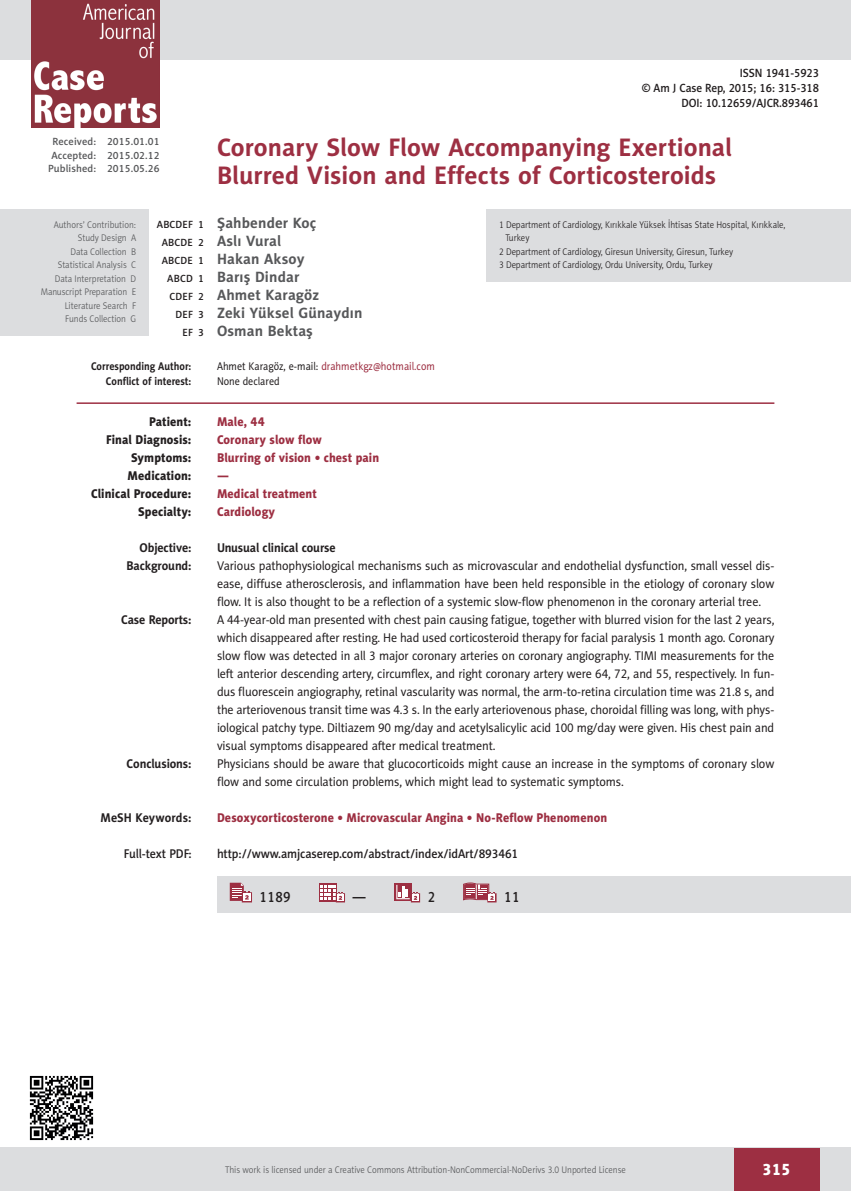
<style>
.page{position:relative;width:851px;height:1191px;background:#fff}
.page>*{position:absolute;margin:0;border:0;box-sizing:border-box;transform-origin:0 0}
.AJCR_Tytul{font:700 25.5px/28.5px "Naomi Sans EFN";color:#9d2f42}
.t1{font:16.5px "Naomi Sans EFN Heavy";color:#fff}
.AJCR_Autorzy{font:700 15px "Naomi Sans EFN";letter-spacing:.01em;color:#57585a}
.AJCR_dane{font:15px "Naomi Sans EFN Medium";letter-spacing:.03em;color:#231f20;scale:.9 1}
.AJCR_Summary_body{font:12.75px/18px "Naomi Sans EFN";letter-spacing:-.01em;color:#231f20;text-align:justify;scale:.95 1}
.AJCR_keywords{font:12.75px "Naomi Sans EFN Heavy";letter-spacing:.005em;color:#9d2f42;scale:.95 1}
.AJCR_keywords-2{font:12.75px "Naomi Sans EFN Heavy";letter-spacing:.005em;color:#231f20;scale:.95 1}
.AJCR_Summary_body-2{font:700 12.75px "Naomi Sans EFN";letter-spacing:-.01em;color:#231f20;scale:.95 1}
.AJCR_full_text_pdf{font:12.75px "Naomi Sans EFN Medium";letter-spacing:-.01em;color:#231f20;scale:.95 1}
.AJCR_keywords-3{font:700 12.75px "Naomi Sans EFN";letter-spacing:.005em;color:#231f20;scale:.95 1}
.AJCR_full_text_pdf-2{font:12px "Naomi Sans EFN Medium";letter-spacing:-.01em;color:#231f20;scale:.95 1}
.AJCR_Adres{font:11.25px "Naomi Sans EFN";color:#9d2f42;scale:.9 1}
.AJCR_Adres-2{font:700 11.25px "Naomi Sans EFN";color:#231f20;scale:.9 1}
.AJCR_Adres-3{font:11.25px "Naomi Sans EFN";color:#231f20;scale:.9 1}
.t2{font:10.5px "Naomi Sans EFN Medium";letter-spacing:.01em;color:#57585a}
.t3{font:9.75px "Naomi Sans EFN Light";color:#57585a;scale:.9 1}
.AJCR_Afiliacja{font:9.75px/13.5px "Naomi Sans EFN Light";color:#231f20;scale:.9 1}
.s1{font-family:"Naomi Sans EFN Medium";font-weight:400;font-size:10.5px;color:#231f20}
.s2{color:#231f20}
</style>
<div class="page">
<div style="left:217px;top:876px;width:633px;height:36px;background:#dcdddf"></div>
<svg style="left:230px;top:882px;width:22px;height:20px"></svg>
<div style="left:319px;top:883px;width:17px;height:18px;background:#9d2f42"></div>
<svg style="left:320px;top:884px;width:25px;height:18px"></svg>
<div style="left:394px;top:883px;width:18px;height:18px;background:#9d2f42"></div>
<svg style="left:396px;top:885px;width:24px;height:17px"></svg>
<svg style="left:463px;top:882px;width:33px;height:20px"></svg>
<hr style="left:77px;top:402px;width:697px;height:2px;background:#9d2f42">
<div style="left:0;top:210px;width:149px;height:126px;background:#dcdddf"></div>
<div style="left:486px;top:210px;width:364px;height:72px;background:#dcdddf"></div>
<img style="left:29px;top:1075px;width:65px;height:66px">
<div style="left:0;top:1148px;width:850px;height:43px;background:#dcdddf"></div>
<div style="left:733px;top:1147px;width:86px;height:43px;background:#9d2f42"></div>
<div style="left:0;top:0;width:850px;height:60px;background:#dcdddf"></div>
<img style="left:32px;top:0;width:127px;height:127px">
<p class="AJCR_full_text_pdf-2" style="left:739px;top:66px;width:85px">ISSN 1941-5923</p>
<p class="AJCR_full_text_pdf-2" style="left:641px;top:81px;width:188px">© Am J Case Rep, 2015; 16: 315-318</p>
<p class="AJCR_full_text_pdf-2" style="left:681px;top:96px;width:146px">DOI: 10.12659/AJCR.893461</p>
<p class="AJCR_Tytul" style="left:217px;top:133px;width:516px">Coronary Slow Flow Accompanying Exertional<br>Blurred Vision and Effects of Corticosteroids</p>
<p class="AJCR_Autorzy" style="left:157px;top:214px;width:161px"><span class="s1">ABCDEF 1</span> Şahbender Koç</p>
<p class="AJCR_Autorzy" style="left:162px;top:232px;width:121px"><span class="s1">ABCDE 2</span> Aslı Vural</p>
<p class="AJCR_Autorzy" style="left:162px;top:250px;width:144px"><span class="s1">ABCDE 1</span> Hakan Aksoy</p>
<p class="AJCR_Autorzy" style="left:167px;top:268px;width:133px"><span class="s1">ABCD 1</span> Barış Dindar</p>
<p class="AJCR_Autorzy" style="left:170px;top:286px;width:151px"><span class="s1">CDEF 2</span> Ahmet Karagöz</p>
<p class="AJCR_Autorzy" style="left:176px;top:304px;width:188px"><span class="s1">DEF 3</span> Zeki Yüksel Günaydın</p>
<p class="AJCR_Autorzy" style="left:182px;top:322px;width:132px"><span class="s1">EF 3</span> Osman Bektaş</p>
<p class="AJCR_Adres-2" style="left:91px;top:359px;width:113px">Corresponding Author:</p>
<p class="AJCR_Adres" style="left:217px;top:359px;width:243px"><span class="s2">Ahmet Karagöz, e-mail:</span> drahmetkgz@hotmail.com</p>
<p class="AJCR_Adres-2" style="left:106px;top:375px;width:97px">Conflict of interest:</p>
<p class="AJCR_Adres-3" style="left:217px;top:375px;width:71px">None declared</p>
<p class="AJCR_keywords-2" style="left:149px;top:414px;width:46px">Patient:</p>
<p class="AJCR_keywords" style="left:217px;top:414px;width:52px">Male, 44</p>
<p class="AJCR_keywords-2" style="left:106px;top:432px;width:91px">Final Diagnosis:</p>
<p class="AJCR_keywords" style="left:217px;top:432px;width:112px">Coronary slow flow</p>
<p class="AJCR_keywords-2" style="left:131px;top:450px;width:65px">Symptoms:</p>
<p class="AJCR_keywords" style="left:217px;top:450px;width:172px">Blurring of vision • chest pain</p>
<p class="AJCR_keywords-2" style="left:128px;top:468px;width:69px">Medication:</p>
<p class="AJCR_keywords" style="left:217px;top:468px;width:14px">—</p>
<p class="AJCR_keywords-2" style="left:91px;top:486px;width:107px">Clinical Procedure:</p>
<p class="AJCR_keywords" style="left:217px;top:486px;width:107px">Medical treatment</p>
<p class="AJCR_keywords-2" style="left:138px;top:504px;width:58px">Specialty:</p>
<p class="AJCR_keywords" style="left:217px;top:504px;width:63px">Cardiology</p>
<p class="AJCR_Summary_body-2" style="left:139px;top:540px;width:56px">Objective:</p>
<p class="AJCR_Summary_body-2" style="left:217px;top:540px;width:126px">Unusual clinical course</p>
<p class="AJCR_Summary_body-2" style="left:126px;top:558px;width:70px">Background:</p>
<p class="AJCR_Summary_body" style="left:217px;top:557px;width:588px">Various pathophysiological mechanisms such as microvascular and endothelial dysfunction, small vessel dis&shy;ease, diffuse atherosclerosis, and inflammation have been held responsible in the etiology of coronary slow flow. It is also thought to be a reflection of a systemic slow-flow phenomenon in the coronary arterial tree.</p>
<p class="AJCR_Summary_body-2" style="left:121px;top:612px;width:76px">Case Reports:</p>
<p class="AJCR_Summary_body" style="left:217px;top:611px;width:588px">A 44-year-old man presented with chest pain causing fatigue, together with blurred vision for the last 2 years, which disappeared after resting. He had used corticosteroid therapy for facial paralysis 1 month ago. Coronary slow flow was detected in all 3 major coronary arteries on coronary angiography. TIMI measurements for the left anterior descending artery, circumflex, and right coronary artery were 64, 72, and 55, respectively. In fun&shy;dus fluorescein angiography, retinal vascularity was normal, the arm-to-retina circulation time was 21.8 s, and the arteriovenous transit time was 4.3 s. In the early arteriovenous phase, choroidal filling was long, with phys&shy;iological patchy type. Diltiazem 90 mg/day and acetylsalicylic acid 100 mg/day were given. His chest pain and visual symptoms disappeared after medical treatment.</p>
<p class="AJCR_Summary_body-2" style="left:127px;top:756px;width:70px">Conclusions:</p>
<p class="AJCR_Summary_body" style="left:217px;top:755px;width:588px">Physicians should be aware that glucocorticoids might cause an increase in the symptoms of coronary slow flow and some circulation problems, which might lead to systematic symptoms.</p>
<p class="AJCR_keywords-3" style="left:100px;top:810px;width:97px">MeSH Keywords:</p>
<p class="AJCR_keywords" style="left:217px;top:810px;width:412px">Desoxycorticosterone • Microvascular Angina • No-Reflow Phenomenon</p>
<p class="AJCR_full_text_pdf" style="left:124px;top:846px;width:73px">Full-text PDF:</p>
<p class="AJCR_full_text_pdf" style="left:217px;top:846px;width:318px">http://www.amjcaserep.com/abstract/index/idArt/893461</p>
<p class="t2" style="left:52px;top:136px;width:109px">Received: 2015.01.01</p>
<p class="t2" style="left:51px;top:149px;width:110px">Accepted: 2015.02.12</p>
<p class="t2" style="left:48px;top:163px;width:113px">Published: 2015.05.26</p>
<p class="AJCR_Afiliacja" style="left:505px;top:218px;width:312px;text-indent:-6px">1 Department of Cardiology, Kırıkkale Yüksek İhtisas State Hospital, Kırıkkale,<br>Turkey</p>
<p class="AJCR_Afiliacja" style="left:499px;top:245px;width:261px">2 Department of Cardiology, Giresun University, Giresun, Turkey</p>
<p class="AJCR_Afiliacja" style="left:499px;top:258px;width:238px">3 Department of Cardiology, Ordu University, Ordu, Turkey</p>
<p class="t3" style="left:54px;top:219px;width:93px">Authors’ Contribution:</p>
<p class="t3" style="left:78px;top:232px;width:66px">Study Design A</p>
<p class="t3" style="left:70px;top:246px;width:74px">Data Collection B</p>
<p class="t3" style="left:58px;top:259px;width:89px">Statistical Analysis C</p>
<p class="t3" style="left:55px;top:273px;width:92px">Data Interpretation D</p>
<p class="t3" style="left:41px;top:286px;width:107px">Manuscript Preparation E</p>
<p class="t3" style="left:65px;top:300px;width:81px">Literature Search F</p>
<p class="t3" style="left:65px;top:313px;width:80px">Funds Collection G</p>
<p class="AJCR_dane" style="left:259px;top:888px;width:36px">1189</p>
<p class="AJCR_dane" style="left:352px;top:888px;width:16px">—</p>
<p class="AJCR_dane" style="left:427px;top:888px;width:10px">2</p>
<p class="AJCR_dane" style="left:504px;top:888px;width:19px">11</p>
<p class="t3" style="left:225px;top:1164px;width:447px">This work is licensed under a Creative Commons Attribution-NonCommercial-NoDerivs 3.0 Unported License</p>
<p class="t1" style="left:762px;top:1159px;width:30px">315</p>
</div>
